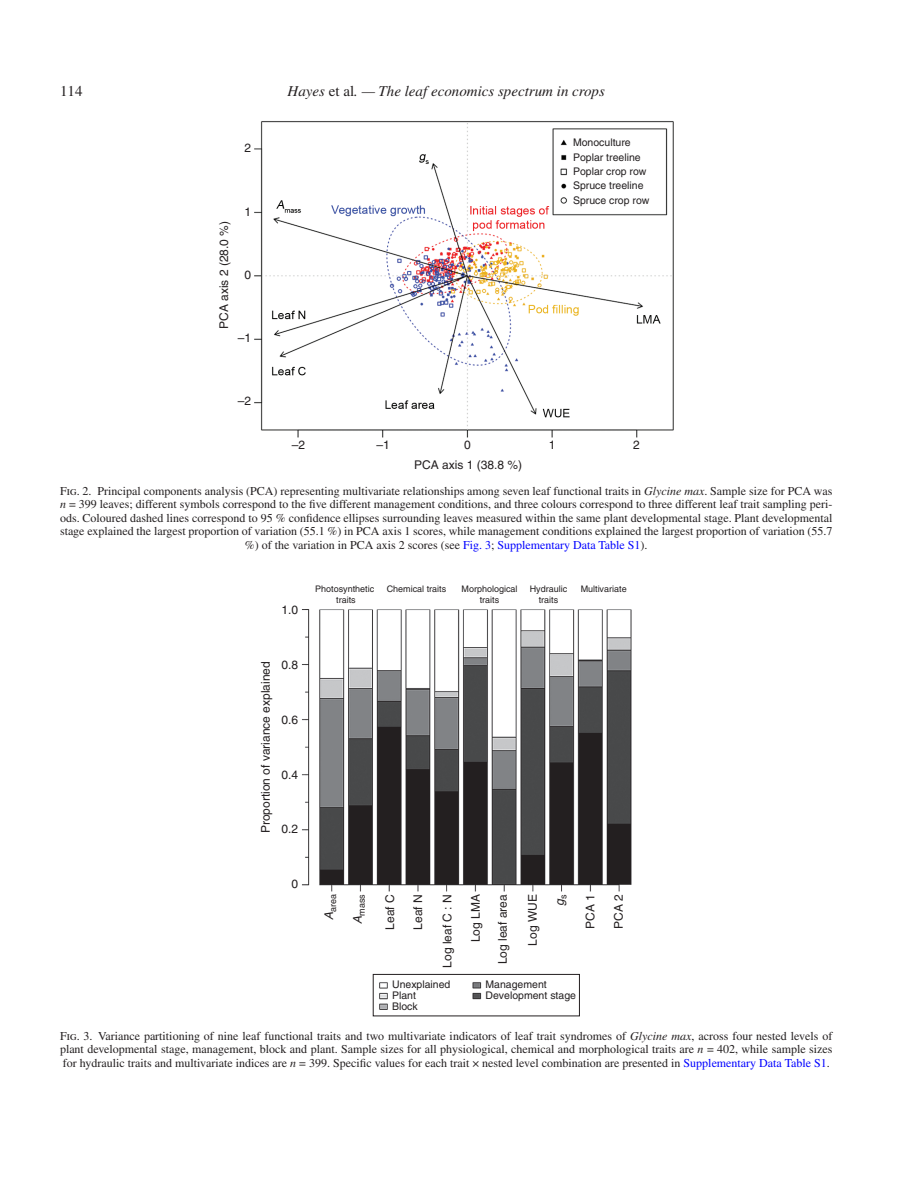
<style>
.page{position:relative;width:918px;height:1186px;background:#fff}
.page>*{position:absolute;margin:0;border:0;box-sizing:border-box;transform-origin:0 0}
.t1{font:italic 15px "Times LT Std";color:#231f20}
.t2{font:15px "Times LT Std";color:#231f20}
.t3{font:12px/13.5px "Times LT Std";color:#231f20;text-align:center}
.t4{font:12px/19.5px "Helvetica";color:#231f20;text-align:center}
.t5{font:italic 12px "Helvetica";color:#231f20}
.t6{font:10.5px/14.4px "Helvetica";color:#231f20}
.t7{font:9px/10.8px "Helvetica";color:#231f20;text-align:center}
.s1{font-style:normal}
.s2{font-style:italic}
.s3{color:#00f}
</style>
<div class="page">
<img style="left:254px;top:121px;width:420px;height:317px">
<img style="left:301px;top:609px;width:331px;height:401px">
<div style="left:373px;top:974px;width:207px;height:42px;border:1px solid #231f20"></div>
<p class="t2" style="left:60px;top:82px;width:24px">114</p>
<p class="t1" style="left:288px;top:83px;width:319px">Hayes <span class="s1">et al</span>. — The leaf economics spectrum in crops</p>
<p class="t4" style="left:245px;top:138px;width:8px">2</p>
<p class="t4" style="left:214px;top:329px;width:110px;rotate:-90deg">PCA axis 2 (28.0 %)</p>
<p class="t4" style="left:245px;top:202px;width:8px">1</p>
<p class="t4" style="left:245px;top:265px;width:8px">0</p>
<p class="t4" style="left:238px;top:328px;width:15px">–1</p>
<p class="t4" style="left:238px;top:391px;width:15px">–2</p>
<p class="t6" style="left:573px;top:135px;width:78px">Monoculture<br>Poplar treeline<br>Poplar crop row<br>Spruce treeline<br>Spruce crop row</p>
<p class="t4" style="left:549px;top:435px;width:8px">1</p>
<p class="t4" style="left:633px;top:435px;width:8px">2</p>
<p class="t3" style="left:60px;top:484px;width:774px">Fig. 2. Principal components analysis (PCA) representing multivariate relationships among seven leaf functional traits in <span class="s2">Glycine max</span>. Sample size for PCA was <span class="s2">n</span> = 399 leaves; different symbols correspond to the five different management conditions, and three colours correspond to three different leaf trait sampling peri&shy;ods. Coloured dashed lines correspond to 95 % confidence ellipses surrounding leaves measured within the same plant developmental stage. Plant developmental stage explained the largest proportion of variation (55.1 %) in PCA axis 1 scores, while management conditions explained the largest proportion of variation (55.7 %) of the variation in PCA axis 2 scores (see <span class="s3">Fig. 3</span>; <span class="s3">Supplementary Data Table S1</span>).</p>
<p class="t4" style="left:292px;top:435px;width:15px">–2</p>
<p class="t4" style="left:376px;top:435px;width:15px">–1</p>
<p class="t4" style="left:414px;top:435px;width:110px">0<br>PCA axis 1 (38.8 %)</p>
<p class="t4" style="left:282px;top:600px;width:18px">1.0</p>
<p class="t7" style="left:315px;top:584px;width:61px">Photosynthetic traits</p>
<p class="t7" style="left:387px;top:584px;width:61px">Chemical traits</p>
<p class="t7" style="left:462px;top:584px;width:58px">Morphological traits</p>
<p class="t7" style="left:530px;top:584px;width:39px">Hydraulic traits</p>
<p class="t7" style="left:581px;top:584px;width:48px">Multivariate</p>
<p class="t4" style="left:256px;top:833px;width:174px;rotate:-90deg">Proportion of variance explained</p>
<p class="t4" style="left:282px;top:655px;width:18px">0.8</p>
<p class="t4" style="left:282px;top:710px;width:18px">0.6</p>
<p class="t4" style="left:282px;top:764px;width:18px">0.4</p>
<p class="t4" style="left:282px;top:819px;width:18px">0.2</p>
<p class="t4" style="left:292px;top:874px;width:8px">0</p>
<p class="t7" style="left:328px;top:920px;width:28px;rotate:-90deg"><sup>A</sup>area</p>
<p class="t7" style="left:356px;top:924px;width:31px;rotate:-90deg"><sup>A</sup>mass</p>
<p class="t4" style="left:380px;top:930px;width:37px;rotate:-90deg">Leaf C</p>
<p class="t4" style="left:408px;top:930px;width:37px;rotate:-90deg">Leaf N</p>
<p class="t4" style="left:438px;top:968px;width:75px;rotate:-90deg">Log leaf C : N</p>
<p class="t4" style="left:466px;top:942px;width:50px;rotate:-90deg">Log LMA</p>
<p class="t4" style="left:493px;top:964px;width:72px;rotate:-90deg">Log leaf area</p>
<p class="t4" style="left:523px;top:946px;width:53px;rotate:-90deg">Log WUE</p>
<p class="t4" style="left:580px;top:929px;width:36px;rotate:-90deg">PCA 1</p>
<p class="t4" style="left:609px;top:929px;width:36px;rotate:-90deg">PCA 2</p>
<p class="t5" style="left:552px;top:905px;width:13px;rotate:-90deg">g<sub>s</sub></p>
<p class="t6" style="left:392px;top:979px;width:60px;line-height:10.8px">Unexplained<br>Plant<br>Block</p>
<p class="t6" style="left:486px;top:979px;width:92px;line-height:11.1px">Management<br>Development stage</p>
<p class="t3" style="left:60px;top:1029px;width:774px;text-align:justify">Fig. 3. Variance partitioning of nine leaf functional traits and two multivariate indicators of leaf trait syndromes of <span class="s2">Glycine max</span>, across four nested levels of plant developmental stage, management, block and plant. Sample sizes for all physiological, chemical and morphological traits are <span class="s2">n</span> = 402, while sample sizes for hydraulic traits and multivariate indices are <span class="s2">n</span> = 399. Specific values for each trait × nested level combination are presented in <span class="s3">Supplementary Data Table S1</span>.</p>
</div>
